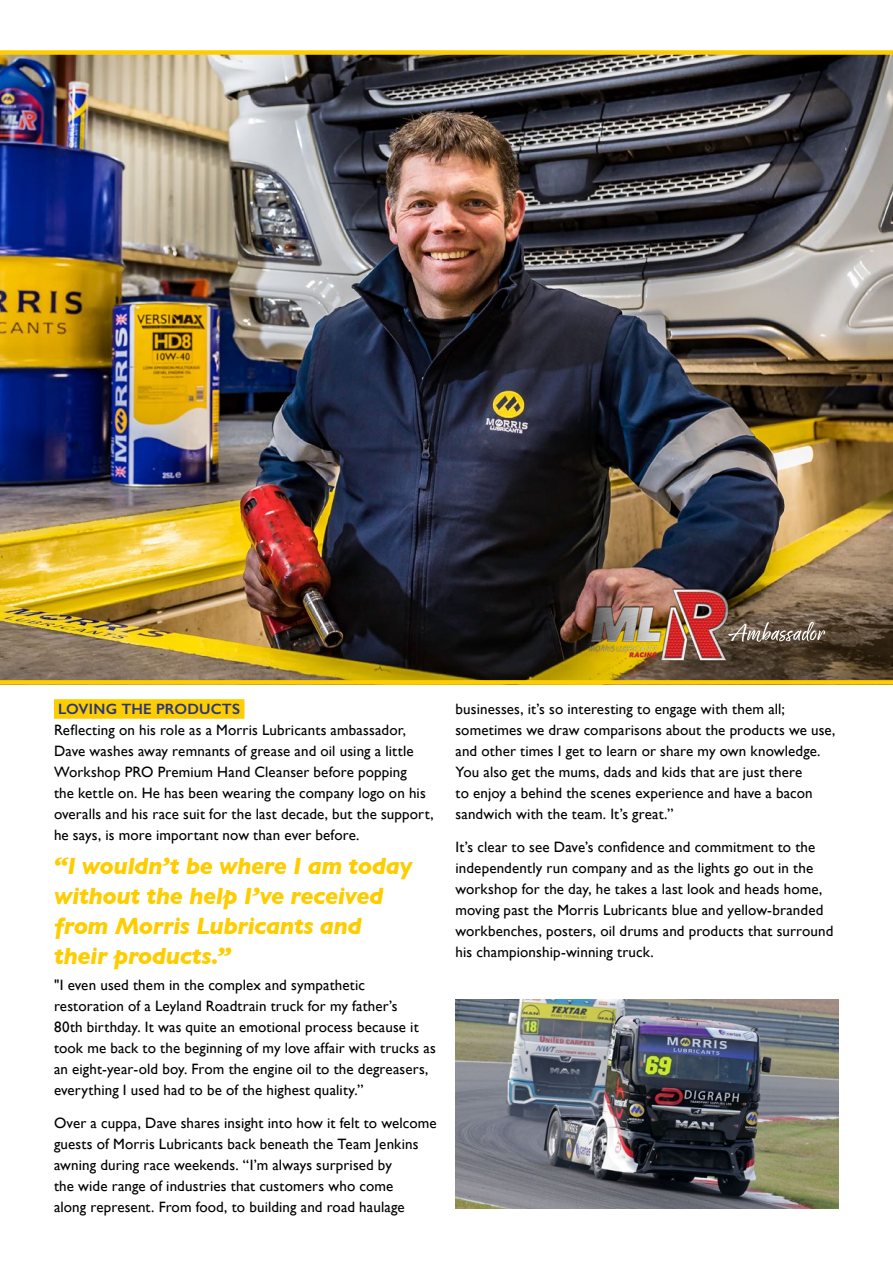
<style>
.page{position:relative;width:893px;height:1263px;background:#fff}
.page>*{position:absolute;margin:0;border:0;box-sizing:border-box;transform-origin:0 0}
.t1{font:italic 700 24px/30px "Gill Sans";letter-spacing:-.02em;color:#fecd00}
.t2{font:15px/21px "Gill Sans";letter-spacing:.01em;color:#000}
.t3{font:600 15px "Gill Sans";letter-spacing:.015em;color:#283581}
</style>
<div class="page">
<div style="left:54px;top:699px;width:190px;height:20px;background:#fecd00"></div>
<img style="left:0;top:55px;width:893px;height:625px">
<div style="left:0;top:50px;width:893px;height:5px;background:#fecd00"></div>
<div style="left:0;top:680px;width:893px;height:5px;background:#fecd00"></div>
<img style="left:455px;top:999px;width:384px;height:210px">
<img style="left:587px;top:576px;width:143px;height:104px">
<svg style="left:728px;top:621px;width:97px;height:21px;background:#85776a"></svg>
<p class="t3" style="left:58px;top:700px;width:184px">LOVING THE PRODUCTS</p>
<p class="t2" style="left:54px;top:719px;width:381px">Reflecting on his role as a Morris Lubricants ambassador, Dave washes away remnants of grease and oil using a little Workshop PRO Premium Hand Cleanser before popping<br>the kettle on. He has been wearing the company logo on his overalls and his race suit for the last decade, but the support, he says, is more important now than ever before.</p>
<p class="t1" style="left:54px;top:851px;width:360px">“I wouldn’t be where I am today without the help I’ve received from Morris Lubricants and their products.”</p>
<p class="t2" style="left:54px;top:974px;width:383px">"I even used them in the complex and sympathetic restoration of a Leyland Roadtrain truck for my father’s<br>80th birthday. It was quite an emotional process because it took me back to the beginning of my love affair with trucks as an eight-year-old boy. From the engine oil to the degreasers, everything I used had to be of the highest quality.”</p>
<p class="t2" style="left:54px;top:1113px;width:384px">Over a cuppa, Dave shares insight into how it felt to welcome guests of Morris Lubricants back beneath the Team Jenkins awning during race weekends. “I’m always surprised by<br>the wide range of industries that customers who come<br>along represent. From food, to building and road haulage</p>
<p class="t2" style="left:455px;top:698px;width:381px">businesses, it’s so interesting to engage with them all; sometimes we draw comparisons about the products we use, and other times I get to learn or share my own knowledge.<br>You also get the mums, dads and kids that are just there<br>to enjoy a behind the scenes experience and have a bacon sandwich with the team. It’s great.”</p>
<p class="t2" style="left:455px;top:837px;width:379px">It’s clear to see Dave’s confidence and commitment to the independently run company and as the lights go out in the workshop for the day, he takes a last look and heads home, moving past the Morris Lubricants blue and yellow-branded workbenches, posters, oil drums and products that surround his championship-winning truck.</p>
</div>
